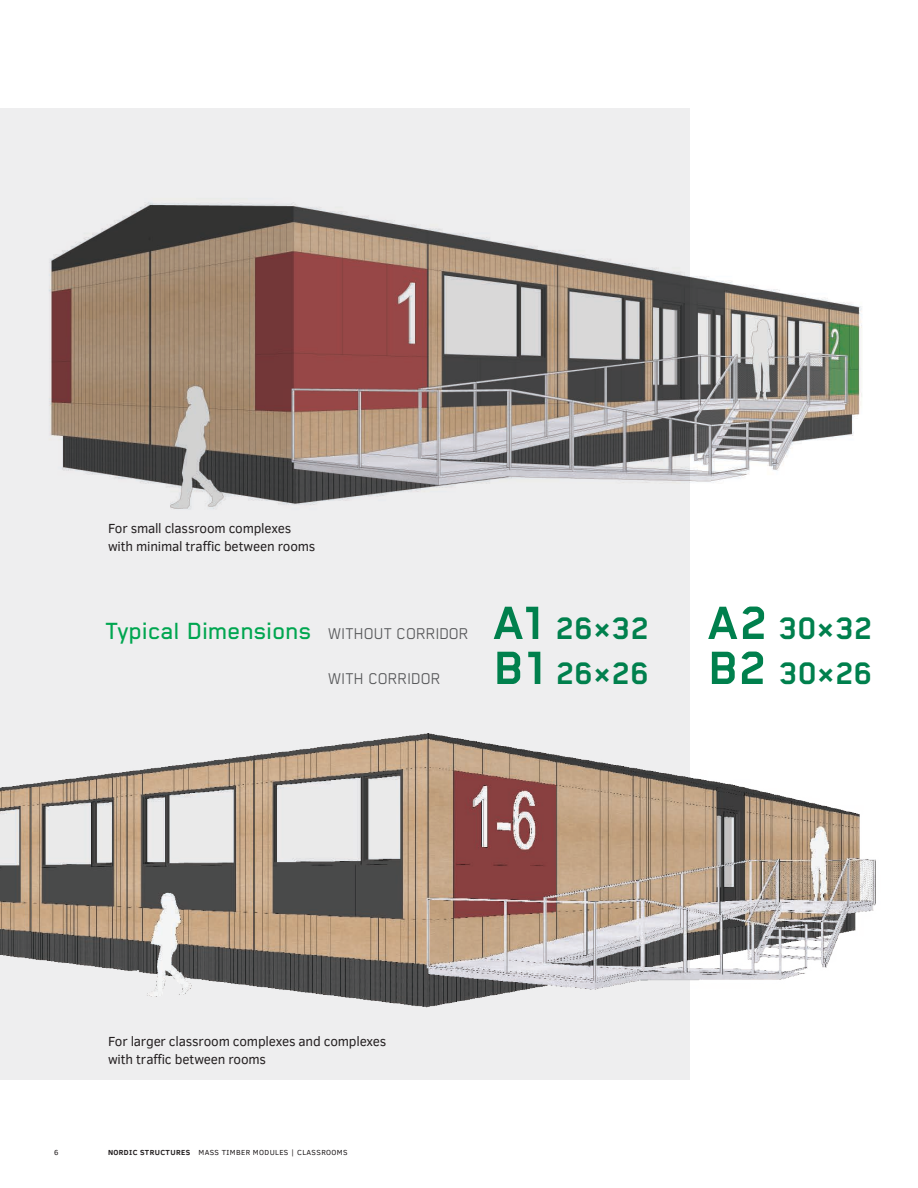
<style>
.page{position:relative;width:918px;height:1188px;background:#fff}
.page>*{position:absolute;margin:0;border:0;box-sizing:border-box;transform-origin:0 0}
.t1{font:700 36px "Blender Pro";letter-spacing:.005em;color:#00804d}
.t2{font:500 27px "Blender Pro";color:#00a650}
.t3{font:18px "Blender Pro";color:#58595b}
.t4{font:13.5px/18px "Clear Sans";letter-spacing:-.015em;color:#231f20}
.t5{font:7.5px "Clear Sans";letter-spacing:.05em;color:#231f20}
.s1{font-weight:400;font-size:18px;color:#58595b}
.s2{font-size:54px}
.s3{font-weight:700}
</style>
<div class="page">
<img style="left:0;top:567px;width:876px;height:513px">
<img style="left:0;top:108px;width:862px;height:459px">
<p class="t4" style="left:108px;top:519px;width:209px">For small classroom complexes with minimal traffic between rooms</p>
<h2 class="t2" style="left:106px;top:616px;width:365px">Typical Dimensions <span class="s1">WITHOUT CORRIDOR</span></h2>
<h3 class="t3" style="left:328px;top:669px;width:114px">WITH CORRIDOR</h3>
<h1 class="t1" style="left:495px;top:609px;width:380px"><span class="s2">A1</span> 26×32 <span class="s2">A2</span> 30×32</h1>
<h1 class="t1" style="left:495px;top:654px;width:379px"><span class="s2">B1</span>26×26 <span class="s2">B2</span> 30×26</h1>
<p class="t4" style="left:108px;top:1032px;width:280px">For larger classroom complexes and complexes with traffic between rooms</p>
<p class="t5" style="left:54px;top:1147px;width:6px">6</p>
<p class="t5" style="left:108px;top:1147px;width:241px"><span class="s3">NORDIC STRUCTURES</span> MASS TIMBER MODULES | CLASSROOMS</p>
</div>
